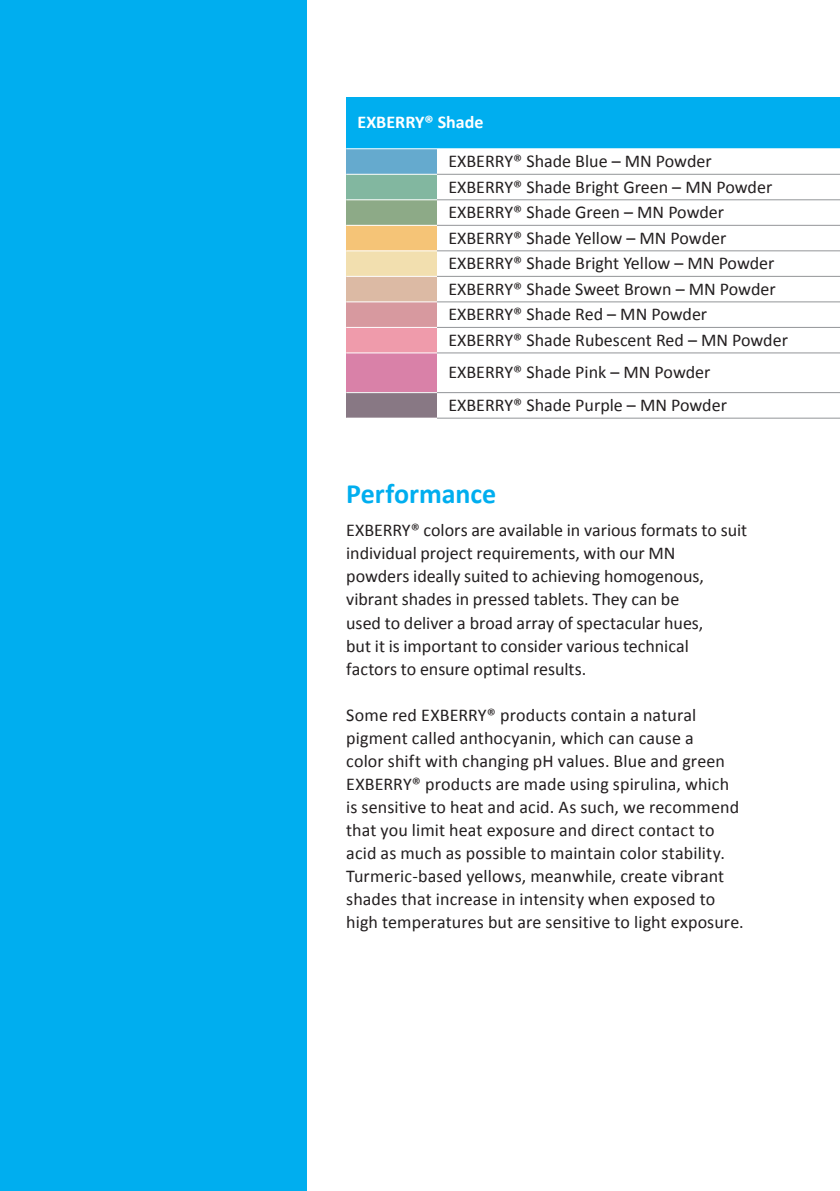
<style>
.page{position:relative;width:840px;height:1191px;background:#fff}
.page>*{position:absolute;margin:0;border:0;box-sizing:border-box;transform-origin:0 0}
.t1{font:700 28px "Calibri";letter-spacing:-.005em;color:#00aeef}
.t2{font:18px/23px "Calibri";color:#231f20}
.t3{font:700 18px "Calibri";color:#fff}
</style>
<div class="page">
<div style="left:346px;top:98px;width:493px;height:51px;background:#00aeef"></div>
<div style="left:346px;top:149px;width:91px;height:25px;background:#65aace"></div>
<div style="left:346px;top:174px;width:91px;height:26px;background:#82b7a0"></div>
<div style="left:346px;top:200px;width:91px;height:25px;background:#8daa87"></div>
<div style="left:346px;top:225px;width:91px;height:26px;background:#f5c477"></div>
<div style="left:346px;top:251px;width:91px;height:25px;background:#f2dfaf"></div>
<div style="left:346px;top:276px;width:91px;height:26px;background:#dcbaa4"></div>
<div style="left:346px;top:302px;width:91px;height:25px;background:#d7999f"></div>
<div style="left:346px;top:327px;width:91px;height:26px;background:#ef9bab"></div>
<div style="left:346px;top:353px;width:91px;height:39px;background:#d981a8"></div>
<div style="left:346px;top:392px;width:91px;height:26px;background:#887884"></div>
<hr style="left:437px;top:174px;width:402px;height:1px;background:#939598">
<hr style="left:437px;top:199px;width:402px;height:1px;background:#939598">
<hr style="left:437px;top:225px;width:402px;height:1px;background:#939598">
<hr style="left:437px;top:250px;width:402px;height:1px;background:#939598">
<hr style="left:437px;top:276px;width:402px;height:1px;background:#939598">
<hr style="left:437px;top:301px;width:402px;height:1px;background:#939598">
<hr style="left:437px;top:327px;width:402px;height:1px;background:#939598">
<hr style="left:437px;top:352px;width:402px;height:1px;background:#939598">
<hr style="left:437px;top:392px;width:402px;height:1px;background:#939598">
<hr style="left:437px;top:418px;width:402px;height:1px;background:#939598">
<hr style="left:346px;top:174px;width:91px;height:1px;background:#fff">
<hr style="left:346px;top:199px;width:91px;height:1px;background:#fff">
<hr style="left:346px;top:225px;width:91px;height:1px;background:#fff">
<hr style="left:346px;top:250px;width:91px;height:1px;background:#fff">
<hr style="left:346px;top:276px;width:91px;height:1px;background:#fff">
<hr style="left:346px;top:301px;width:91px;height:1px;background:#fff">
<hr style="left:346px;top:327px;width:91px;height:1px;background:#fff">
<hr style="left:346px;top:352px;width:91px;height:1px;background:#fff">
<hr style="left:346px;top:392px;width:91px;height:1px;background:#fff">
<hr style="left:346px;top:148px;width:91px;height:1px;background:#fff">
<hr style="left:437px;top:148px;width:402px;height:1px;background:#fff">
<div style="left:0;top:0;width:306px;height:1191px;background:#00aeef"></div>
<p class="t3" style="left:357px;top:110px;width:127px">EXBERRY® Shade</p>
<p class="t2" style="left:448px;top:148px;width:341px;line-height:25.6px">EXBERRY® Shade Blue – MN Powder EXBERRY® Shade Bright Green – MN Powder EXBERRY® Shade Green – MN Powder EXBERRY® Shade Yellow – MN Powder EXBERRY® Shade Bright Yellow – MN Powder EXBERRY® Shade Sweet Brown – MN Powder EXBERRY® Shade Red – MN Powder<br>EXBERRY® Shade Rubescent Red – MN Powder</p>
<p class="t2" style="left:448px;top:355px;width:280px;line-height:32.6px">EXBERRY® Shade Pink – MN Powder<br>EXBERRY® Shade Purple – MN Powder</p>
<h1 class="t1" style="left:346px;top:474px;width:151px">Performance</h1>
<p class="t2" style="left:346px;top:518px;width:402px">EXBERRY® colors are available in various formats to suit individual project requirements, with our MN<br>powders ideally suited to achieving homogenous, vibrant shades in pressed tablets. They can be<br>used to deliver a broad array of spectacular hues,<br>but it is important to consider various technical<br>factors to ensure optimal results.</p>
<p class="t2" style="left:346px;top:702px;width:399px">Some red EXBERRY® products contain a natural pigment called anthocyanin, which can cause a<br>color shift with changing pH values. Blue and green EXBERRY® products are made using spirulina, which is sensitive to heat and acid. As such, we recommend that you limit heat exposure and direct contact to acid as much as possible to maintain color stability.<br>Turmeric-based yellows, meanwhile, create vibrant shades that increase in intensity when exposed to high temperatures but are sensitive to light exposure.</p>
</div>
